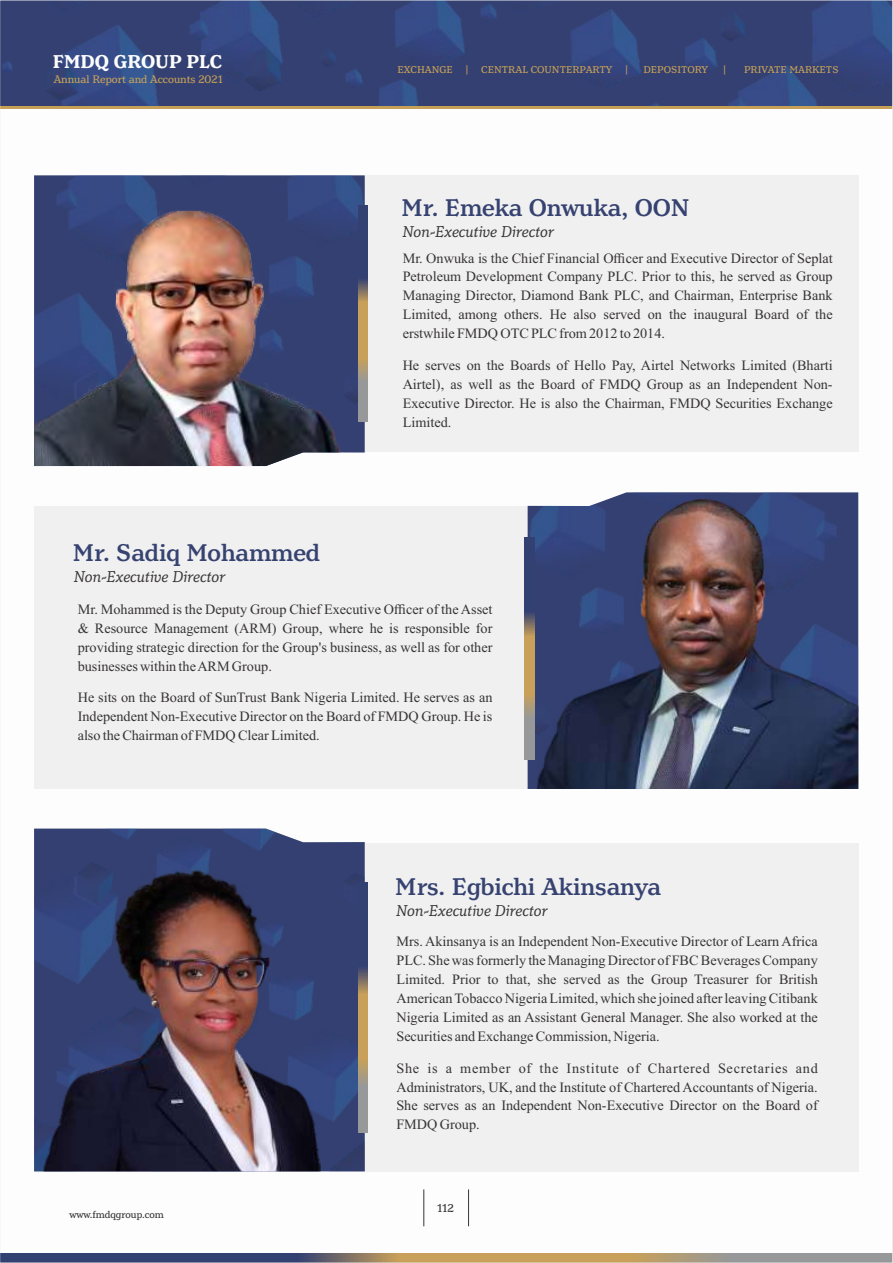
<style>
.page{position:relative;width:893px;height:1263px;background:#fff}
.page>*{position:absolute;margin:0;border:0;box-sizing:border-box;transform-origin:0 0}
.t1{font:500 25.5px "Henriette";color:#364270}
.t2{font:700 19.65px "Henriette";color:#fdfdfd}
.t3{font:italic 16.5px "Henriette";color:#373435}
.t4{font:14.25px/18.9px "Times New Roman";color:#373435;text-align:justify}
.t5{font:12px "Henriette";color:#373435}
.t6{font:11.55px "Henriette";color:#c7a058}
.t7{font:10.5px "Henriette";color:#c7a058}
.t8{font:10.5px "Henriette";color:#373435}
</style>
<div class="page">
<svg style="left:2px;top:1253px;width:889px;height:8px"></svg>
<img style="left:2px;top:2px;width:454px;height:104px">
<img style="left:456px;top:2px;width:435px;height:104px">
<hr style="left:0;top:106px;width:893px;height:3px;background:#c7a058">
<hr style="left:423px;top:1189px;width:1px;height:37px;background:#373435">
<hr style="left:468px;top:1189px;width:1px;height:37px;background:#373435">
<div style="left:365px;top:843px;width:493px;height:328px;background:#f0f0f1"></div>
<img style="left:34px;top:828px;width:260px;height:11px">
<img style="left:34px;top:839px;width:331px;height:332px">
<svg style="left:358px;top:882px;width:10px;height:251px"></svg>
<div style="left:34px;top:507px;width:494px;height:282px;background:#f0f0f1"></div>
<img style="left:528px;top:492px;width:330px;height:297px">
<svg style="left:524px;top:537px;width:10px;height:222px"></svg>
<div style="left:365px;top:175px;width:493px;height:276px;background:#f0f0f1"></div>
<img style="left:34px;top:175px;width:331px;height:278px">
<img style="left:34px;top:211px;width:311px;height:255px">
<svg style="left:358px;top:206px;width:10px;height:216px"></svg>
<h2 class="t2" style="left:53px;top:54px;width:171px">FMDQ GROUP PLC</h2>
<p class="t6" style="left:54px;top:75px;width:170px">Annual Report and Accounts 2021</p>
<h1 class="t1" style="left:73px;top:543px;width:249px">Mr. Sadiq Mohammed</h1>
<p class="t3" style="left:74px;top:570px;width:153px">Non-Executive Director</p>
<p class="t7" style="left:397px;top:66px;width:232px">EXCHANGE | CENTRAL COUNTERPARTY |</p>
<p class="t7" style="left:643px;top:66px;width:66px">DEPOSITORY</p>
<p class="t7" style="left:723px;top:66px;width:4px">|</p>
<p class="t7" style="left:744px;top:66px;width:96px">PRIVATE MARKETS</p>
<h1 class="t1" style="left:402px;top:198px;width:289px">Mr. Emeka Onwuka, OON</h1>
<p class="t3" style="left:402px;top:226px;width:153px">Non-Executive Director</p>
<p class="t4" style="left:403px;top:250px;width:432px">Mr. Onwuka is the Chief Financial Officer and Executive Director of Seplat Petroleum Development Company PLC. Prior to this, he served as Group Managing Director, Diamond Bank PLC, and Chairman, Enterprise Bank Limited, among others. He also served on the inaugural Board of the erstwhile FMDQ OTC PLC from 2012 to 2014.</p>
<p class="t4" style="left:403px;top:357px;width:432px">He serves on the Boards of Hello Pay, Airtel Networks Limited (Bharti Airtel), as well as the Board of FMDQ Group as an Independent Non-Executive Director. He is also the Chairman, FMDQ Securities Exchange Limited.</p>
<p class="t4" style="left:78px;top:601px;width:416px">Mr. Mohammed is the Deputy Group Chief Executive Officer of the Asset &amp; Resource Management (ARM) Group, where he is responsible for providing strategic direction for the Group's business, as well as for other businesses within the ARM Group.</p>
<p class="t4" style="left:78px;top:689px;width:416px">He sits on the Board of SunTrust Bank Nigeria Limited. He serves as an Independent Non-Executive Director on the Board of FMDQ Group. He is also the Chairman of FMDQ Clear Limited.</p>
<p class="t8" style="left:69px;top:1211px;width:96px">www.fmdqgroup.com</p>
<h1 class="t1" style="left:395px;top:878px;width:267px">Mrs. Egbichi Akinsanya</h1>
<p class="t3" style="left:396px;top:905px;width:153px">Non-Executive Director</p>
<p class="t4" style="left:396px;top:933px;width:423px">Mrs. Akinsanya is an Independent Non-Executive Director of Learn Africa PLC. She was formerly the Managing Director of FBC Beverages Company Limited. Prior to that, she served as the Group Treasurer for British American Tobacco Nigeria Limited, which she joined after leaving Citibank Nigeria Limited as an Assistant General Manager. She also worked at the Securities and Exchange Commission, Nigeria.</p>
<p class="t4" style="left:396px;top:1060px;width:423px">She is a member of the Institute of Chartered Secretaries and Administrators, UK, and the Institute of Chartered Accountants of Nigeria.<br>She serves as an Independent Non-Executive Director on the Board of FMDQ Group.</p>
<p class="t5" style="left:437px;top:1203px;width:18px">112</p>
</div>
